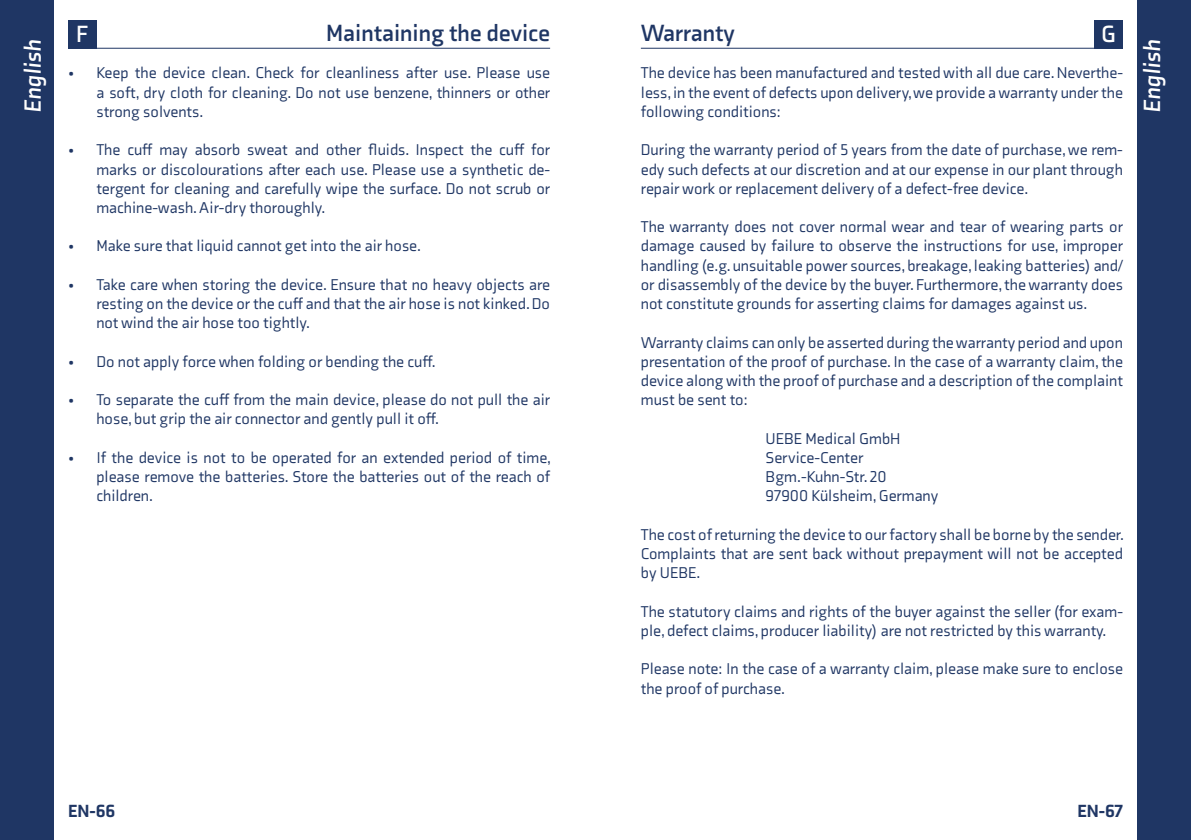
<style>
.page{position:relative;width:1191px;height:840px;background:#fff}
.page>*{position:absolute;margin:0;border:0;box-sizing:border-box;transform-origin:0 0}
.t1{font:700 24px "Axia";color:#1f3664}
.t2{font:italic 700 24px "Axia";color:#fff}
.t3{font:700 24px "Axia";color:#fff}
.t4{font:900 18px "Axia";color:#1f3664}
.t5{font:16px/19.2px "Axia";color:#1f3664;text-align:justify}
</style>
<div class="page">
<div style="left:1137px;top:0;width:54px;height:839px;background:#1f3664"></div>
<div style="left:0;top:0;width:54px;height:839px;background:#1f3664"></div>
<hr style="left:641px;top:48px;width:482px;height:1px;background:#1f3664">
<hr style="left:68px;top:48px;width:482px;height:1px;background:#1f3664">
<div style="left:1094px;top:20px;width:29px;height:28px;background:#1f3664"></div>
<div style="left:68px;top:20px;width:28px;height:28px;background:#1f3664"></div>
<h1 class="t3" style="left:76px;top:19px;width:14px">F</h1>
<h1 class="t1" style="left:326px;top:18px;width:225px">Maintaining the device</h1>
<h1 class="t1" style="left:641px;top:18px;width:95px">Warranty</h1>
<h1 class="t3" style="left:1101px;top:19px;width:16px">G</h1>
<p class="t5" style="left:96px;top:63px;width:455px;text-indent:-28px">• Keep the device clean. Check for cleanliness after use. Please use a soft, dry cloth for cleaning. Do not use benzene, thinners or other strong solvents.</p>
<p class="t5" style="left:96px;top:140px;width:455px;text-indent:-28px">• The cuff may absorb sweat and other fluids. Inspect the cuff for marks or discolourations after each use. Please use a synthetic de&shy;tergent for cleaning and carefully wipe the surface. Do not scrub or machine-wash. Air-dry thoroughly.</p>
<p class="t5" style="left:68px;top:236px;width:354px">• Make sure that liquid cannot get into the air hose.</p>
<p class="t5" style="left:96px;top:274px;width:455px;text-indent:-28px">• Take care when storing the device. Ensure that no heavy objects are resting on the device or the cuff and that the air hose is not kinked. Do not wind the air hose too tightly.</p>
<h1 class="t2" style="left:18px;top:112px;width:74px;rotate:-90deg">English</h1>
<h1 class="t2" style="left:1137px;top:112px;width:74px;rotate:-90deg">English</h1>
<p class="t5" style="left:641px;top:63px;width:483px">The device has been manufactured and tested with all due care. Neverthe&shy;less, in the event of defects upon delivery, we provide a warranty under the following conditions:</p>
<p class="t5" style="left:641px;top:140px;width:483px">During the warranty period of 5 years from the date of purchase, we rem&shy;edy such defects at our discretion and at our expense in our plant through repair work or replacement delivery of a defect-free device.</p>
<p class="t5" style="left:641px;top:217px;width:483px">The warranty does not cover normal wear and tear of wearing parts or damage caused by failure to observe the instructions for use, improper handling (e.g. unsuitable power sources, breakage, leaking batteries) and/ or disassembly of the device by the buyer. Furthermore, the warranty does not constitute grounds for asserting claims for damages against us.</p>
<p class="t5" style="left:68px;top:351px;width:369px">• Do not apply force when folding or bending the cuff.</p>
<p class="t5" style="left:96px;top:390px;width:455px;text-indent:-28px">• To separate the cuff from the main device, please do not pull the air hose, but grip the air connector and gently pull it off.</p>
<p class="t5" style="left:96px;top:447px;width:456px;text-indent:-28px">• If the device is not to be operated for an extended period of time, please remove the batteries. Store the batteries out of the reach of children.</p>
<p class="t5" style="left:641px;top:332px;width:483px">Warranty claims can only be asserted during the warranty period and upon presentation of the proof of purchase. In the case of a warranty claim, the device along with the proof of purchase and a description of the complaint must be sent to:</p>
<p class="t5" style="left:765px;top:428px;width:174px;text-align:left">UEBE Medical GmbH<br>Service-Center<br>Bgm.-Kuhn-Str. 20<br>97900 Külsheim, Germany</p>
<p class="t5" style="left:641px;top:524px;width:485px">The cost of returning the device to our factory shall be borne by the sender.<br>Complaints that are sent back without prepayment will not be accepted by UEBE.</p>
<p class="t5" style="left:641px;top:601px;width:483px">The statutory claims and rights of the buyer against the seller (for exam&shy;ple, defect claims, producer liability) are not restricted by this warranty.</p>
<p class="t5" style="left:641px;top:658px;width:483px">Please note: In the case of a warranty claim, please make sure to enclose the proof of purchase.</p>
<p class="t4" style="left:68px;top:799px;width:49px">EN-66</p>
<p class="t4" style="left:1077px;top:799px;width:47px">EN-67</p>
</div>
